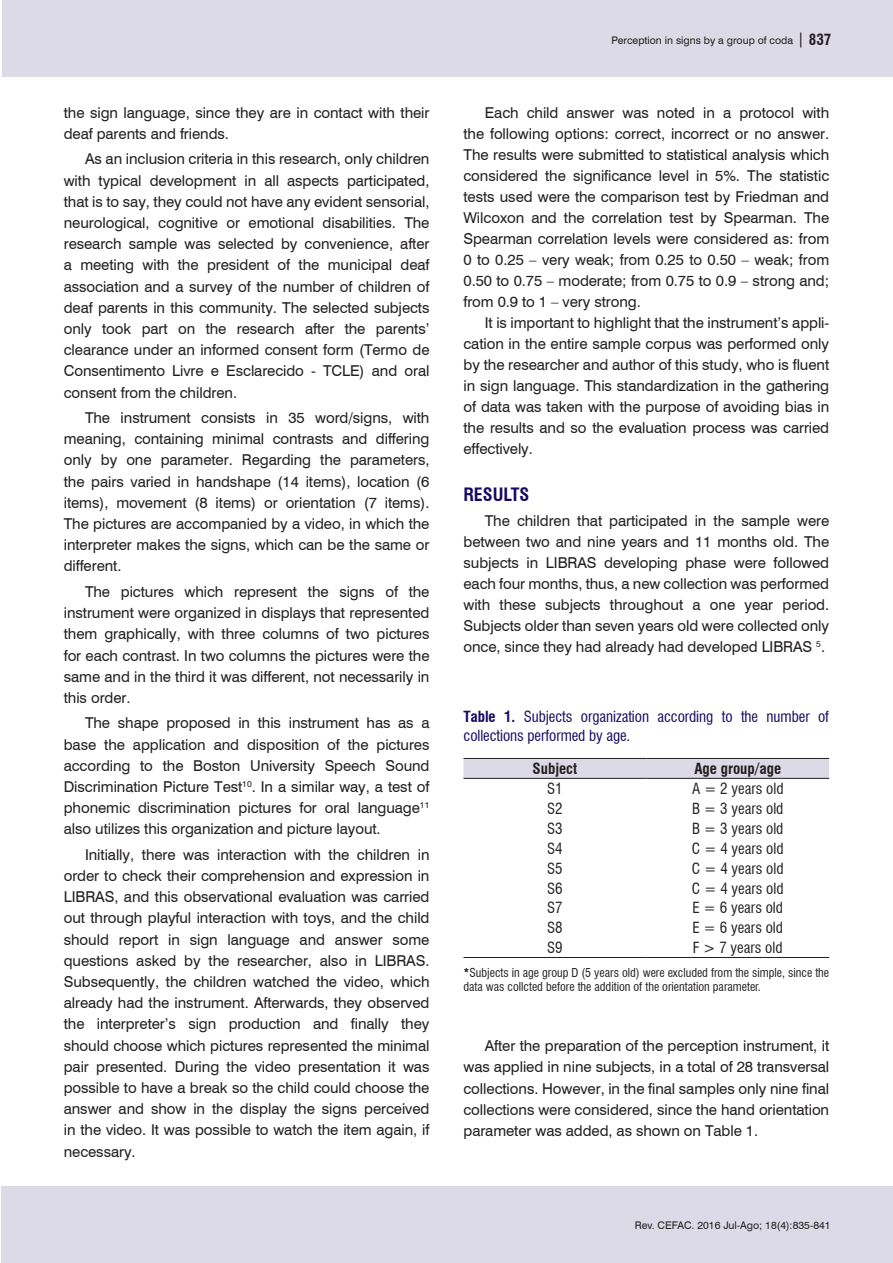
<style>
.page{position:relative;width:893px;height:1263px;background:#fff}
.page>*{position:absolute;margin:0;border:0;box-sizing:border-box;transform-origin:0 0}
.Nivel_1{font:700 condensed 18px "Swiss 721 BT";color:#18085f}
.Corpo_do_texto_INGL{font:15px/21.1px "Swiss 721 BT";letter-spacing:-.005em;color:#231f20;text-align:justify}
.Texto_tabelas{font:condensed 15px "Swiss 721 BT";color:#231f20}
.Titulo_tabelas_e_gr{font:condensed 15px/19.5px "Swiss 721 BT";letter-spacing:-.005em;color:#18085f}
.Texto_tabelas-2{font:700 condensed 15px "Swiss 721 BT";color:#231f20}
.Legendas{font:condensed 12px/14.4px "Swiss 721 BT";color:#231f20}
.Legenda_b_direito-i{font:10.5px "Swiss 721 BT";color:#231f20}
.Cabeço_título_direi{font:10.5px "Swiss 721 BT";color:#231f20}
.s1{font-size:15px}
.s2{font-weight:700;font-stretch:condensed;font-size:15px}
.s3{font-weight:700}
</style>
<div class="page">
<div style="left:1px;top:1186px;width:892px;height:77px;background:#dcdae7"></div>
<div style="left:2px;top:0;width:891px;height:77px;background:#dcdae7"></div>
<div style="left:463px;top:759px;width:366px;height:19px;background:#dcdae7"></div>
<hr style="left:463px;top:957px;width:183px;height:1px;background:#231f20">
<hr style="left:646px;top:957px;width:183px;height:1px;background:#231f20">
<hr style="left:463px;top:758px;width:183px;height:1px;background:#231f20">
<hr style="left:646px;top:758px;width:183px;height:1px;background:#231f20">
<hr style="left:463px;top:778px;width:183px;height:1px;background:#231f20">
<hr style="left:646px;top:778px;width:183px;height:1px;background:#231f20">
<p class="Corpo_do_texto_INGL" style="left:64px;top:101px;width:367px">the sign language, since they are in contact with their deaf parents and friends.</p>
<p class="Corpo_do_texto_INGL" style="left:64px;top:148px;width:367px;text-indent:21px">As an inclusion criteria in this research, only children with typical development in all aspects participated, that is to say, they could not have any evident sensorial, neurological, cognitive or emotional disabilities. The research sample was selected by convenience, after a meeting with the president of the municipal deaf association and a survey of the number of children of deaf parents in this community. The selected subjects only took part on the research after the parents’ clearance under an informed consent form (Termo de Consentimento Livre e Esclarecido - TCLE) and oral consent from the children.</p>
<p class="Corpo_do_texto_INGL" style="left:64px;top:407px;width:367px;text-indent:21px">The instrument consists in 35 word/signs, with meaning, containing minimal contrasts and differing only by one parameter. Regarding the parameters, the pairs varied in handshape (14 items), location (6 items), movement (8 items) or orientation (7 items).<br>The pictures are accompanied by a video, in which the interpreter makes the signs, which can be the same or different.</p>
<p class="Corpo_do_texto_INGL" style="left:64px;top:580px;width:367px;text-indent:21px">The pictures which represent the signs of the instrument were organized in displays that represented them graphically, with three columns of two pictures for each contrast. In two columns the pictures were the same and in the third it was different, not necessarily in this order.</p>
<p class="Corpo_do_texto_INGL" style="left:64px;top:712px;width:367px;text-indent:21px">The shape proposed in this instrument has as a base the application and disposition of the pictures according to the Boston University Speech Sound Discrimination Picture Test<sup>10</sup>. In a similar way, a test of phonemic discrimination pictures for oral language<sup>11 </sup>also utilizes this organization and picture layout.</p>
<p class="Corpo_do_texto_INGL" style="left:64px;top:843px;width:367px;text-indent:21px">Initially, there was interaction with the children in order to check their comprehension and expression in LIBRAS, and this observational evaluation was carried out through playful interaction with toys, and the child should report in sign language and answer some questions asked by the researcher, also in LIBRAS.<br>Subsequently, the children watched the video, which already had the instrument. Afterwards, they observed the interpreter’s sign production and finally they should choose which pictures represented the minimal pair presented. During the video presentation it was possible to have a break so the child could choose the answer and show in the display the signs perceived in the video. It was possible to watch the item again, if necessary.</p>
<p class="Cabeço_título_direi" style="left:611px;top:33px;width:221px">Perception in signs by a group of coda <span class="s1">|</span> <span class="s2">837</span></p>
<p class="Corpo_do_texto_INGL" style="left:463px;top:101px;width:367px;text-indent:21px">Each child answer was noted in a protocol with the following options: correct, incorrect or no answer.<br>The results were submitted to statistical analysis which considered the significance level in 5%. The statistic tests used were the comparison test by Friedman and Wilcoxon and the correlation test by Spearman. The Spearman correlation levels were considered as: from 0 to 0.25 – very weak; from 0.25 to 0.50 – weak; from 0.50 to 0.75 – moderate; from 0.75 to 0.9 – strong and; from 0.9 to 1 – very strong.</p>
<p class="Corpo_do_texto_INGL" style="left:463px;top:311px;width:367px;text-indent:21px">It is important to highlight that the instrument’s appli&shy;cation in the entire sample corpus was performed only by the researcher and author of this study, who is fluent in sign language. This standardization in the gathering of data was taken with the purpose of avoiding bias in the results and so the evaluation process was carried effectively.</p>
<p class="Nivel_1" style="left:463px;top:483px;width:67px">RESULTS</p>
<p class="Corpo_do_texto_INGL" style="left:463px;top:510px;width:367px;text-indent:21px">The children that participated in the sample were between two and nine years and 11 months old. The subjects in LIBRAS developing phase were followed each four months, thus, a new collection was performed with these subjects throughout a one year period.<br>Subjects older than seven years old were collected only once, since they had already had developed LIBRAS <sup>5</sup>.</p>
<p class="Titulo_tabelas_e_gr" style="left:463px;top:706px;width:367px"><span class="s3">Table 1.</span> Subjects organization according to the number of collections performed by age.</p>
<p class="Texto_tabelas-2" style="left:533px;top:760px;width:46px">Subject</p>
<p class="Texto_tabelas-2" style="left:694px;top:760px;width:88px">Age group/age</p>
<p class="Texto_tabelas" style="left:547px;top:779px;width:17px">S1</p>
<p class="Texto_tabelas" style="left:692px;top:779px;width:93px">A = 2 years old</p>
<p class="Texto_tabelas" style="left:547px;top:799px;width:17px">S2</p>
<p class="Texto_tabelas" style="left:692px;top:799px;width:93px">B = 3 years old</p>
<p class="Texto_tabelas" style="left:547px;top:819px;width:17px">S3</p>
<p class="Texto_tabelas" style="left:692px;top:819px;width:93px">B = 3 years old</p>
<p class="Texto_tabelas" style="left:547px;top:839px;width:17px">S4</p>
<p class="Texto_tabelas" style="left:692px;top:839px;width:93px">C = 4 years old</p>
<p class="Texto_tabelas" style="left:547px;top:859px;width:17px">S5</p>
<p class="Texto_tabelas" style="left:692px;top:859px;width:93px">C = 4 years old</p>
<p class="Texto_tabelas" style="left:547px;top:879px;width:17px">S6</p>
<p class="Texto_tabelas" style="left:692px;top:879px;width:93px">C = 4 years old</p>
<p class="Texto_tabelas" style="left:547px;top:899px;width:17px">S7</p>
<p class="Texto_tabelas" style="left:692px;top:899px;width:92px">E = 6 years old</p>
<p class="Texto_tabelas" style="left:547px;top:919px;width:17px">S8</p>
<p class="Texto_tabelas" style="left:692px;top:919px;width:92px">E = 6 years old</p>
<p class="Texto_tabelas" style="left:547px;top:939px;width:17px">S9</p>
<p class="Texto_tabelas" style="left:693px;top:939px;width:91px">F &gt; 7 years old</p>
<p class="Legendas" style="left:463px;top:965px;width:367px"><span class="s3">*</span>Subjects in age group D (5 years old) were excluded from the simple, since the data was collcted before the addition of the orientation parameter.</p>
<p class="Corpo_do_texto_INGL" style="left:463px;top:1035px;width:367px;text-indent:21px">After the preparation of the perception instrument, it was applied in nine subjects, in a total of 28 transversal collections. However, in the final samples only nine final collections were considered, since the hand orientation parameter was added, as shown on Table 1.</p>
<p class="Legenda_b_direito-i" style="left:635px;top:1218px;width:197px">Rev. CEFAC. 2016 Jul-Ago; 18(4):835-841</p>
</div>
